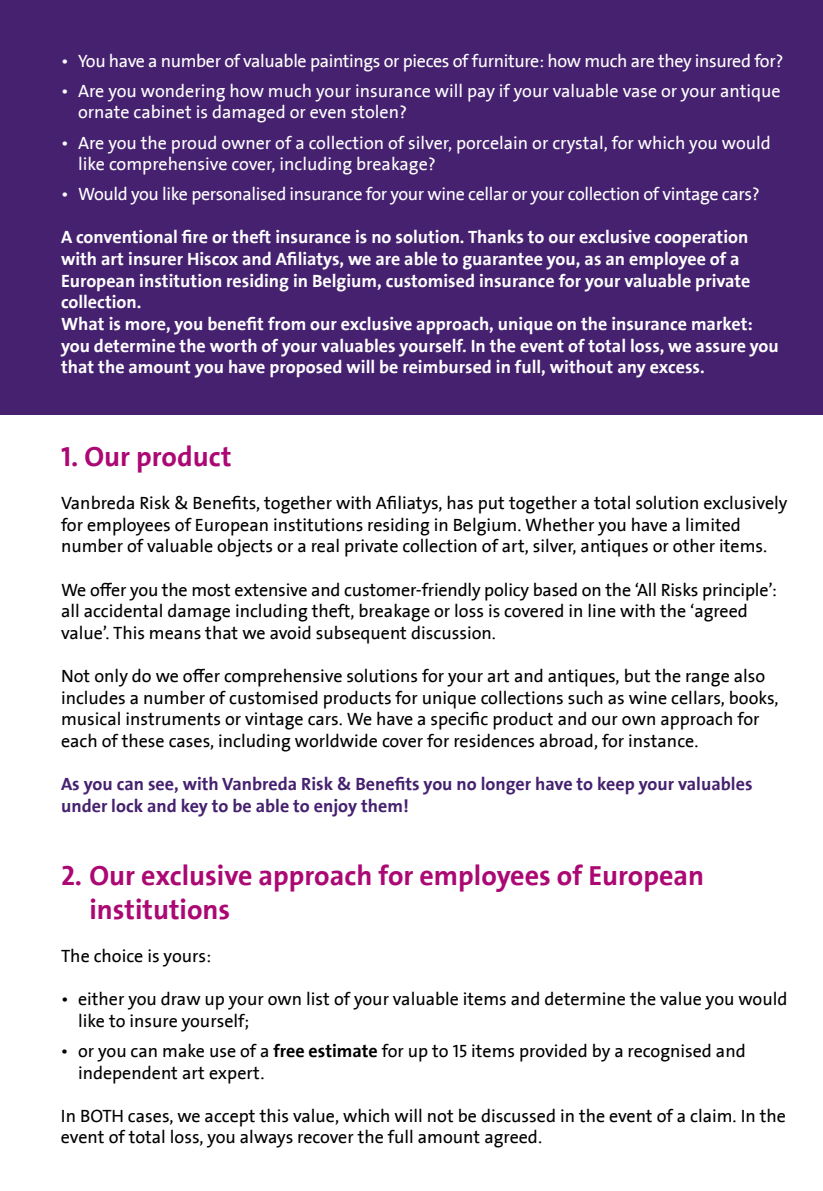
<style>
.page{position:relative;width:823px;height:1191px;background:#fff}
.page>*{position:absolute;margin:0;border:0;box-sizing:border-box;transform-origin:0 0}
.t1{font:28px/33.6px "The Sans LF Bold";color:#ab0873}
.t2{font:18px/21.6px "The Sans LF";color:#000}
.t3{font:700 18px/21.6px "The Sans LF";color:#fff}
.t4{font:18px/21.6px "The Sans LF";letter-spacing:-.01em;color:#fff}
.t5{font:700 18px/21.6px "The Sans LF";color:#45216f}
.s1{font-weight:700}
</style>
<div class="page">
<div style="left:0;top:0;width:822px;height:414px;background:#45216f"></div>
<p class="t4" style="left:61px;top:50px;width:723px">• You have a number of valuable paintings or pieces of furniture: how much are they insured for?</p>
<p class="t4" style="left:78px;top:81px;width:703px;text-indent:-17px">• Are you wondering how much your insurance will pay if your valuable vase or your antique ornate cabinet is damaged or even stolen?</p>
<p class="t4" style="left:78px;top:132px;width:694px;text-indent:-17px">• Are you the proud owner of a collection of silver, porcelain or crystal, for which you would like comprehensive cover, including breakage?</p>
<p class="t4" style="left:61px;top:184px;width:700px">• Would you like personalised insurance for your wine cellar or your collection of vintage cars?</p>
<p class="t3" style="left:61px;top:227px;width:719px">A conventional fire or theft insurance is no solution. Thanks to our exclusive cooperation with art insurer Hiscox and Afiliatys, we are able to guarantee you, as an employee of a European institution residing in Belgium, customised insurance for your valuable private collection.<br>What is more, you benefit from our exclusive approach, unique on the insurance market: you determine the worth of your valuables yourself. In the event of total loss, we assure you that the amount you have proposed will be reimbursed in full, without any excess.</p>
<h1 class="t1" style="left:61px;top:440px;width:172px">1. Our product</h1>
<p class="t2" style="left:61px;top:493px;width:727px">Vanbreda Risk &amp; Benefits, together with Afiliatys, has put together a total solution exclusively for employees of European institutions residing in Belgium. Whether you have a limited number of valuable objects or a real private collection of art, silver, antiques or other items.</p>
<p class="t2" style="left:61px;top:579px;width:717px">We offer you the most extensive and customer-friendly policy based on the ‘All Risks principle’: all accidental damage including theft, breakage or loss is covered in line with the ‘agreed value’. This means that we avoid subsequent discussion.</p>
<p class="t2" style="left:61px;top:666px;width:718px">Not only do we offer comprehensive solutions for your art and antiques, but the range also includes a number of customised products for unique collections such as wine cellars, books, musical instruments or vintage cars. We have a specific product and our own approach for each of these cases, including worldwide cover for residences abroad, for instance.</p>
<p class="t5" style="left:61px;top:773px;width:692px">As you can see, with Vanbreda Risk &amp; Benefits you no longer have to keep your valuables under lock and key to be able to enjoy them!</p>
<h1 class="t1" style="left:89px;top:859px;width:616px;text-indent:-28px">2. Our exclusive approach for employees of European institutions</h1>
<p class="t2" style="left:61px;top:945px;width:152px">The choice is yours:</p>
<p class="t2" style="left:78px;top:989px;width:710px;text-indent:-17px">• either you draw up your own list of your valuable items and determine the value you would like to insure yourself;</p>
<p class="t2" style="left:78px;top:1040px;width:668px;text-indent:-17px">• or you can make use of a <span class="s1">free estimate</span> for up to 15 items provided by a recognised and independent art expert.</p>
<p class="t2" style="left:61px;top:1105px;width:726px">In BOTH cases, we accept this value, which will not be discussed in the event of a claim. In the event of total loss, you always recover the full amount agreed.</p>
</div>
